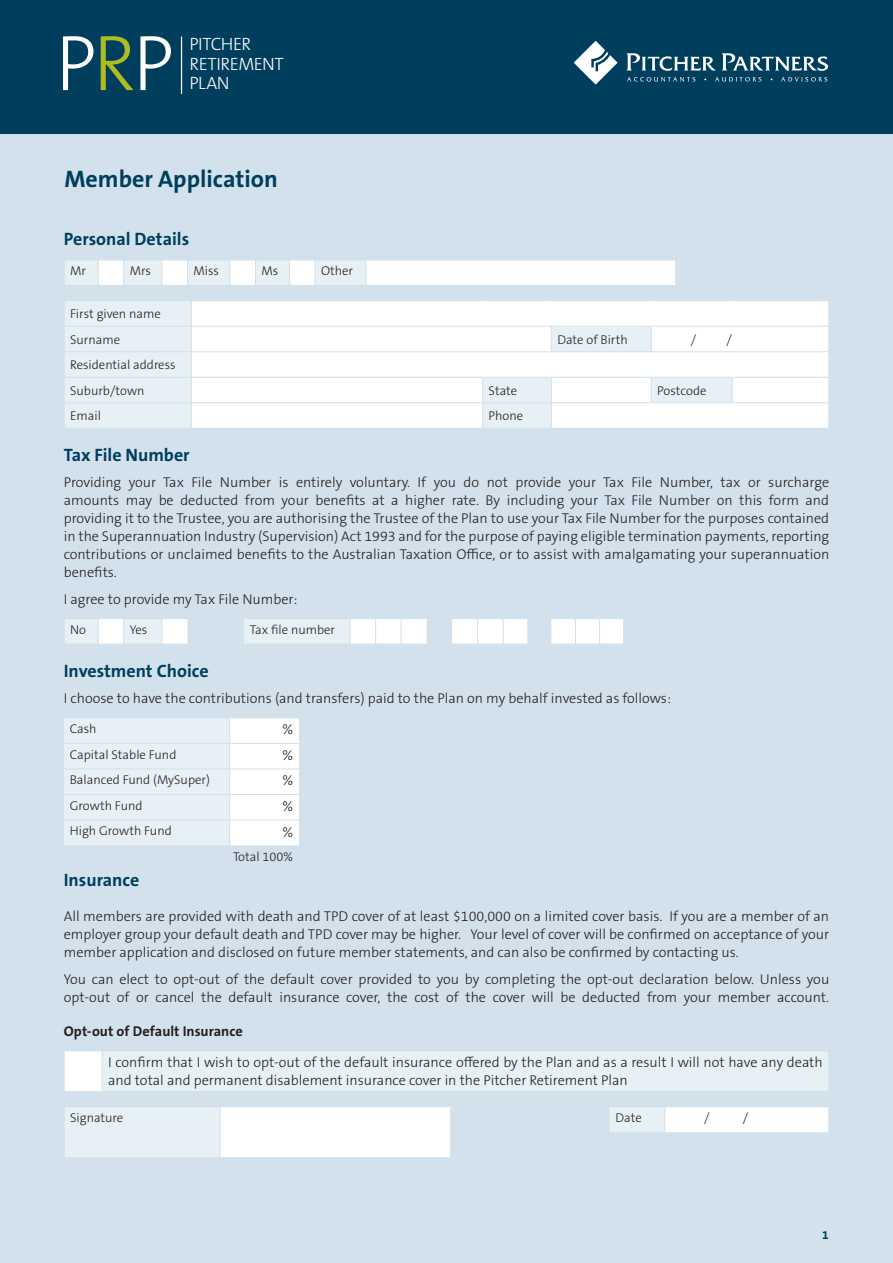
<style>
.page{position:relative;width:893px;height:1263px;background:#d2e1eb}
.page>*{position:absolute;margin:0;border:0;box-sizing:border-box;transform-origin:0 0}
.t1{font:300 79.5px "The Sans B W3";color:#fff}
.Heading{font:700 24px "The Sans B W7";color:#003e5e}
.Form_subheading{font:700 18px "The Sans B W7";color:#003e5e}
.Subheading{font:700 18px "The Sans B W7";color:#003e5e}
.t2{font:300 17.85px/19.8px "The Sans B W3";letter-spacing:-.03em;color:#fff}
.Body_Copy{font:300 14.25px/18px "The Sans B W3";color:#231f20;text-align:justify}
.Body_Copy-2{font:700 14.25px "The Sans B W7";letter-spacing:.005em;color:#231f20}
.Body_Copy-3{font:300 12.75px "The Sans B W3";color:#231f20}
.Form_body_copy{font:300 12.75px "The Sans B W3";color:#231f20}
.Heading-2{font:700 12px "The Sans B W7";color:#003e5e}
.s1{color:#aebc21}
</style>
<div class="page">
<div style="left:0;top:0;width:893px;height:134px;background:#003e5e"></div>
<svg style="left:627px;top:77px;width:68px;height:5px"></svg>
<svg style="left:715px;top:77px;width:46px;height:5px"></svg>
<svg style="left:781px;top:77px;width:46px;height:5px"></svg>
<svg style="left:574px;top:41px;width:44px;height:44px"></svg>
<svg style="left:626px;top:53px;width:90px;height:18px"></svg>
<svg style="left:722px;top:53px;width:106px;height:18px"></svg>
<hr style="left:181px;top:36px;width:1px;height:58px;background:#fff">
<svg style="left:65px;top:260px;width:610px;height:25px;background:#f5f9fb"></svg>
<div style="left:65px;top:301px;width:126px;height:127px;background:#e7f0f5"></div>
<svg style="left:192px;top:301px;width:636px;height:127px;background:#fcfdfd"></svg>
<hr style="left:64px;top:326px;width:127px;height:1px;background:#d2e1eb">
<hr style="left:191px;top:326px;width:292px;height:1px;background:#d2e1eb">
<hr style="left:483px;top:326px;width:68px;height:1px;background:#d2e1eb">
<hr style="left:551px;top:326px;width:100px;height:1px;background:#d2e1eb">
<svg style="left:551px;top:327px;width:1px;height:24px"></svg>
<svg style="left:651px;top:327px;width:1px;height:24px"></svg>
<hr style="left:651px;top:326px;width:81px;height:1px;background:#d2e1eb">
<hr style="left:732px;top:326px;width:97px;height:1px;background:#d2e1eb">
<hr style="left:64px;top:351px;width:127px;height:1px;background:#d2e1eb">
<hr style="left:191px;top:351px;width:292px;height:1px;background:#d2e1eb">
<hr style="left:483px;top:351px;width:68px;height:1px;background:#d2e1eb">
<hr style="left:551px;top:351px;width:100px;height:1px;background:#d2e1eb">
<hr style="left:651px;top:351px;width:81px;height:1px;background:#d2e1eb">
<hr style="left:732px;top:351px;width:97px;height:1px;background:#d2e1eb">
<hr style="left:64px;top:377px;width:127px;height:1px;background:#d2e1eb">
<hr style="left:191px;top:377px;width:292px;height:1px;background:#d2e1eb">
<svg style="left:482px;top:378px;width:1px;height:50px"></svg>
<hr style="left:483px;top:377px;width:68px;height:1px;background:#d2e1eb">
<svg style="left:551px;top:378px;width:1px;height:50px"></svg>
<hr style="left:551px;top:377px;width:100px;height:1px;background:#d2e1eb">
<svg style="left:651px;top:378px;width:1px;height:24px"></svg>
<hr style="left:651px;top:377px;width:81px;height:1px;background:#d2e1eb">
<svg style="left:732px;top:378px;width:1px;height:24px"></svg>
<hr style="left:732px;top:377px;width:97px;height:1px;background:#d2e1eb">
<svg style="left:828px;top:301px;width:1px;height:127px"></svg>
<hr style="left:64px;top:402px;width:127px;height:1px;background:#d2e1eb">
<hr style="left:191px;top:402px;width:292px;height:1px;background:#d2e1eb">
<hr style="left:483px;top:402px;width:68px;height:1px;background:#d2e1eb">
<hr style="left:551px;top:402px;width:100px;height:1px;background:#d2e1eb">
<hr style="left:651px;top:402px;width:81px;height:1px;background:#d2e1eb">
<hr style="left:732px;top:402px;width:97px;height:1px;background:#d2e1eb">
<svg style="left:65px;top:619px;width:558px;height:25px"></svg>
<svg style="left:64px;top:718px;width:235px;height:127px;background:#ecf3f7"></svg>
<div style="left:64px;top:1051px;width:38px;height:40px;background:#fff"></div>
<div style="left:102px;top:1051px;width:727px;height:40px;background:#e7f0f5"></div>
<hr style="left:64px;top:1051px;width:1px;height:40px;background:#d2e1eb">
<hr style="left:102px;top:1051px;width:1px;height:40px;background:#d2e1eb">
<hr style="left:828px;top:1051px;width:1px;height:40px;background:#d2e1eb">
<svg style="left:65px;top:1107px;width:764px;height:50px"></svg>
<h1 class="t1" style="left:55px;top:12px;width:120px">P<span class="s1">R</span>P</h1>
<p class="t2" style="left:190px;top:34px;width:96px">PITCHER<br>RETIREMENT</p>
<p class="t2" style="left:190px;top:74px;width:42px">PLAN</p>
<p class="Heading" style="left:64px;top:164px;width:215px">Member Application</p>
<p class="Form_subheading" style="left:64px;top:227px;width:127px">Personal Details</p>
<p class="Form_body_copy" style="left:70px;top:263px;width:17px">Mr</p>
<p class="Form_body_copy" style="left:130px;top:263px;width:23px">Mrs</p>
<p class="Form_body_copy" style="left:193px;top:263px;width:27px">Miss</p>
<p class="Form_body_copy" style="left:261px;top:263px;width:18px">Ms</p>
<p class="Form_body_copy" style="left:321px;top:263px;width:34px">Other</p>
<p class="Form_body_copy" style="left:70px;top:306px;width:92px">First given name</p>
<p class="Body_Copy-3" style="left:70px;top:331px;width:52px">Surname</p>
<p class="Body_Copy-3" style="left:557px;top:331px;width:72px">Date of Birth</p>
<p class="Body_Copy-3" style="left:691px;top:331px;width:7px">/</p>
<p class="Body_Copy-3" style="left:727px;top:331px;width:7px">/</p>
<p class="Body_Copy-3" style="left:70px;top:357px;width:107px">Residential address</p>
<p class="Body_Copy-3" style="left:70px;top:382px;width:76px">Suburb/town</p>
<p class="Body_Copy-3" style="left:489px;top:382px;width:30px">State</p>
<p class="Body_Copy-3" style="left:657px;top:382px;width:51px">Postcode</p>
<p class="Body_Copy-3" style="left:70px;top:408px;width:32px">Email</p>
<p class="Body_Copy-3" style="left:489px;top:408px;width:36px">Phone</p>
<p class="Form_subheading" style="left:64px;top:443px;width:127px">Tax File Number</p>
<p class="Body_Copy" style="left:64px;top:473px;width:767px">Providing your Tax File Number is entirely voluntary. If you do not provide your Tax File Number, tax or surcharge amounts may be deducted from your benefits at a higher rate. By including your Tax File Number on this form and providing it to the Trustee, you are authorising the Trustee of the Plan to use your Tax File Number for the purposes contained in the Superannuation Industry (Supervision) Act 1993 and for the purpose of paying eligible termination payments, reporting contributions or unclaimed benefits to the Australian Taxation Office, or to assist with amalgamating your superannuation benefits.</p>
<p class="Body_Copy" style="left:64px;top:590px;width:235px">I agree to provide my Tax File Number:</p>
<p class="Form_body_copy" style="left:70px;top:621px;width:17px">No</p>
<p class="Form_body_copy" style="left:130px;top:621px;width:19px">Yes</p>
<p class="Form_body_copy" style="left:250px;top:621px;width:87px">Tax file number</p>
<p class="Form_subheading" style="left:64px;top:659px;width:146px">Investment Choice</p>
<p class="Body_Copy" style="left:64px;top:689px;width:609px">I choose to have the contributions (and transfers) paid to the Plan on my behalf invested as follows:</p>
<p class="Body_Copy-3" style="left:70px;top:721px;width:28px">Cash</p>
<p class="Body_Copy" style="left:282px;top:721px;width:12px">%</p>
<p class="Body_Copy-3" style="left:70px;top:746px;width:108px">Capital Stable Fund</p>
<p class="Body_Copy" style="left:282px;top:746px;width:12px">%</p>
<p class="Body_Copy-3" style="left:70px;top:772px;width:142px">Balanced Fund (MySuper)</p>
<p class="Body_Copy" style="left:282px;top:772px;width:12px">%</p>
<p class="Body_Copy-3" style="left:70px;top:797px;width:74px">Growth Fund</p>
<p class="Body_Copy" style="left:282px;top:797px;width:12px">%</p>
<p class="Body_Copy-3" style="left:70px;top:823px;width:104px">High Growth Fund</p>
<p class="Body_Copy" style="left:282px;top:823px;width:12px">%</p>
<p class="Body_Copy-3" style="left:233px;top:848px;width:62px">Total 100%</p>
<p class="Subheading" style="left:64px;top:868px;width:77px">Insurance</p>
<p class="Body_Copy" style="left:64px;top:907px;width:767px">All members are provided with death and TPD cover of at least $100,000 on a limited cover basis. If you are a member of an employer group your default death and TPD cover may be higher. Your level of cover will be confirmed on acceptance of your member application and disclosed on future member statements, and can also be confirmed by contacting us.</p>
<p class="Body_Copy" style="left:64px;top:970px;width:767px">You can elect to opt-out of the default cover provided to you by completing the opt-out declaration below. Unless you opt-out of or cancel the default insurance cover, the cost of the cover will be deducted from your member account.</p>
<p class="Body_Copy-2" style="left:64px;top:1022px;width:181px">Opt-out of Default Insurance</p>
<p class="Body_Copy" style="left:108px;top:1054px;width:716px">I confirm that I wish to opt-out of the default insurance offered by the Plan and as a result I will not have any death and total and permanent disablement insurance cover in the Pitcher Retirement Plan</p>
<p class="Body_Copy-3" style="left:70px;top:1110px;width:55px">Signature</p>
<p class="Body_Copy-3" style="left:615px;top:1110px;width:28px">Date</p>
<p class="Body_Copy-3" style="left:704px;top:1110px;width:7px">/</p>
<p class="Body_Copy-3" style="left:743px;top:1110px;width:7px">/</p>
<p class="Heading-2" style="left:822px;top:1227px;width:8px">1</p>
</div>
